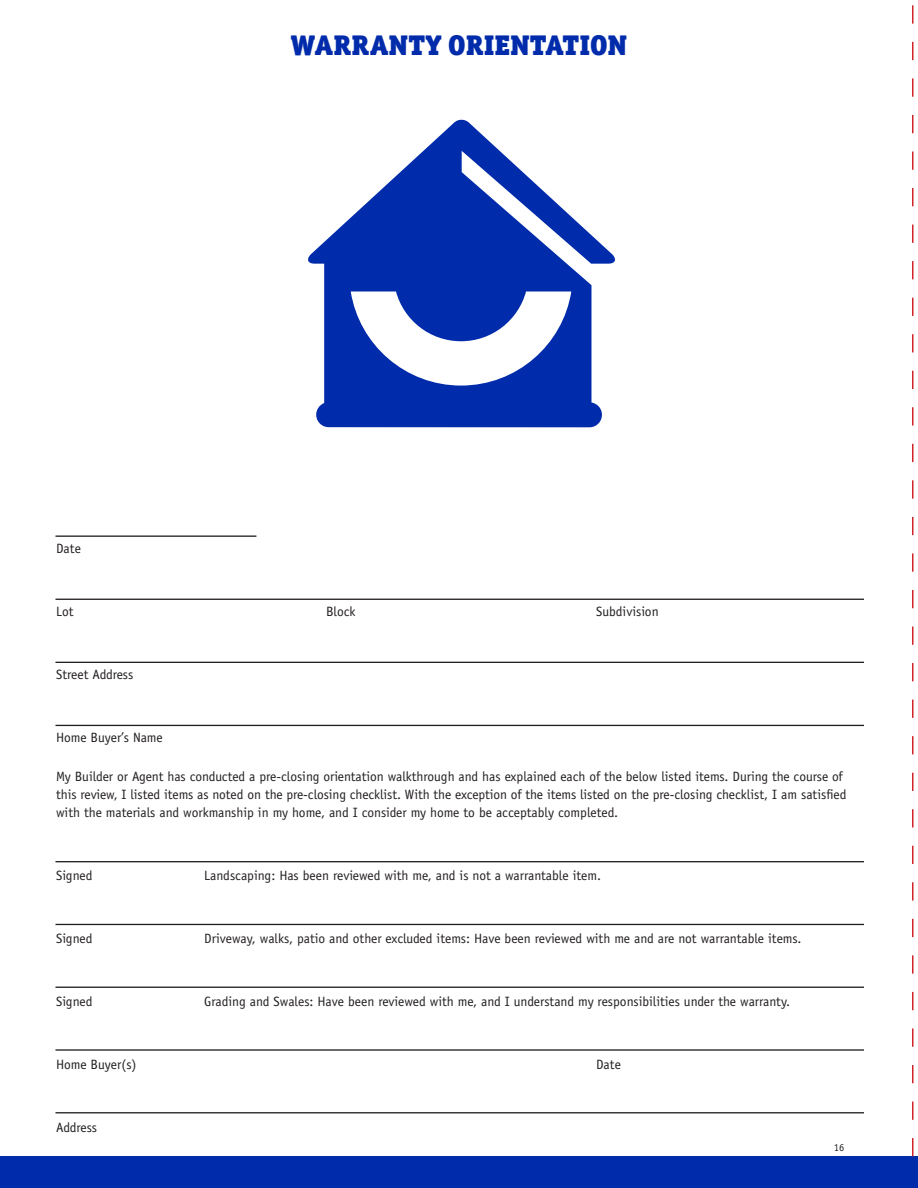
<style>
.page{position:relative;width:918px;height:1188px;background:#fff}
.page>*{position:absolute;margin:0;border:0;box-sizing:border-box;transform-origin:0 0}
.t1{font:28.5px "Officina Serif Black C";letter-spacing:.01em;color:#002baa}
.t2{font:13.5px/18px "Officina Sans Std";color:#231f20}
.t3{font:13.5px "Officina Sans Std";letter-spacing:-.02em;color:#231f20}
.t4{font:10.5px "Officina Sans Std";color:#231f20}
</style>
<div class="page">
<hr style="left:55px;top:535px;width:201px;height:2px;background:#231f20">
<hr style="left:55px;top:599px;width:809px;height:1px;background:#231f20">
<hr style="left:55px;top:861px;width:809px;height:1px;background:#231f20">
<hr style="left:55px;top:924px;width:809px;height:1px;background:#231f20">
<hr style="left:55px;top:987px;width:809px;height:1px;background:#231f20">
<hr style="left:55px;top:1049px;width:809px;height:2px;background:#231f20">
<hr style="left:55px;top:1112px;width:809px;height:1px;background:#231f20">
<hr style="left:55px;top:662px;width:809px;height:1px;background:#231f20">
<hr style="left:55px;top:725px;width:809px;height:1px;background:#231f20">
<div style="left:0;top:1156px;width:918px;height:32px;background:#002baa"></div>
<svg style="left:308px;top:119px;width:307px;height:308px;fill:#002baa"></svg>
<svg style="left:912px;top:5px;width:2px;height:1151px"></svg>
<p class="t2" style="left:56px;top:539px;width:26px">Date</p>
<p class="t1" style="left:291px;top:27px;width:338px">WARRANTY ORIENTATION</p>
<p class="t2" style="left:56px;top:602px;width:19px">Lot</p>
<p class="t2" style="left:326px;top:602px;width:31px">Block</p>
<p class="t2" style="left:596px;top:602px;width:64px">Subdivision</p>
<p class="t2" style="left:56px;top:665px;width:79px">Street Address</p>
<p class="t2" style="left:56px;top:728px;width:108px">Home Buyer’s Name</p>
<p class="t2" style="left:56px;top:767px;width:792px">My Builder or Agent has conducted a pre-closing orientation walkthrough and has explained each of the below listed items. During the course of this review, I listed items as noted on the pre-closing checklist. With the exception of the items listed on the pre-closing checklist, I am satisfied with the materials and workmanship in my home, and I consider my home to be acceptably completed.</p>
<p class="t2" style="left:56px;top:866px;width:38px">Signed</p>
<p class="t2" style="left:204px;top:866px;width:398px">Landscaping: Has been reviewed with me, and is not a warrantable item.</p>
<p class="t2" style="left:56px;top:929px;width:38px">Signed</p>
<p class="t2" style="left:204px;top:929px;width:599px">Driveway, walks, patio and other excluded items: Have been reviewed with me and are not warrantable items.</p>
<p class="t2" style="left:56px;top:992px;width:38px">Signed</p>
<p class="t2" style="left:204px;top:992px;width:587px">Grading and Swales: Have been reviewed with me, and I understand my responsibilities under the warranty.</p>
<p class="t2" style="left:56px;top:1055px;width:82px">Home Buyer(s)</p>
<p class="t2" style="left:596px;top:1055px;width:26px">Date</p>
<p class="t3" style="left:56px;top:1119px;width:43px">Address</p>
<p class="t4" style="left:834px;top:1141px;width:12px">16</p>
</div>
